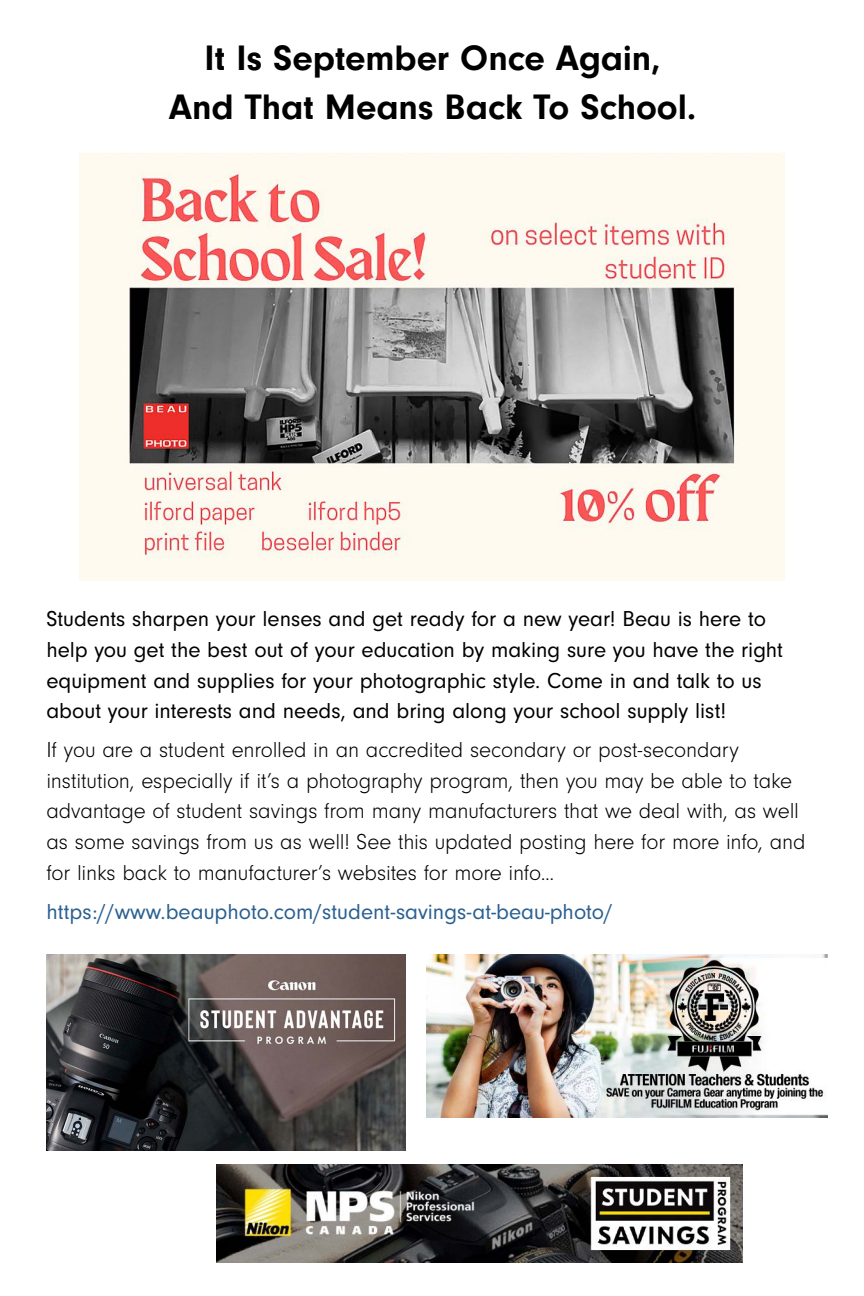
<style>
.page{position:relative;width:864px;height:1296px;background:#fff}
.page>*{position:absolute;margin:0;border:0;box-sizing:border-box;transform-origin:0 0}
.t1{font:700 36.8px/49px "Neuzeit Gro";letter-spacing:-.005em;color:#000;text-align:center}
.t2{font:300 22.4px/30.6px "Neuzeit Gro";letter-spacing:-.005em;color:#000}
.t3{font:22.4px/30.6px "Neuzeit Gro";color:#000}
.t4{font:22.4px "Neuzeit Gro";color:#2a6091}
</style>
<div class="page">
<img style="left:79px;top:153px;width:706px;height:428px">
<img style="left:46px;top:955px;width:360px;height:196px">
<img style="left:427px;top:955px;width:401px;height:163px">
<img style="left:216px;top:1165px;width:526px;height:98px">
<h1 class="t1" style="left:169px;top:34px;width:529px">It Is September Once Again,<br>And That Means Back To School.</h1>
<p class="t3" style="left:46px;top:604px;width:738px">Students sharpen your lenses and get ready for a new year! Beau is here to help you get the best out of your education by making sure you have the right equipment and supplies for your photographic style. Come in and talk to us about your interests and needs, and bring along your school supply list!</p>
<p class="t2" style="left:46px;top:735px;width:761px">If you are a student enrolled in an accredited secondary or post-secondary institution, especially if it’s a photography program, then you may be able to take advantage of student savings from many manufacturers that we deal with, as well as some savings from us as well! See this updated posting here for more info, and for links back to manufacturer’s websites for more info...</p>
<p class="t4" style="left:46px;top:900px;width:568px">https://www.beauphoto.com/student-savings-at-beau-photo/</p>
</div>
